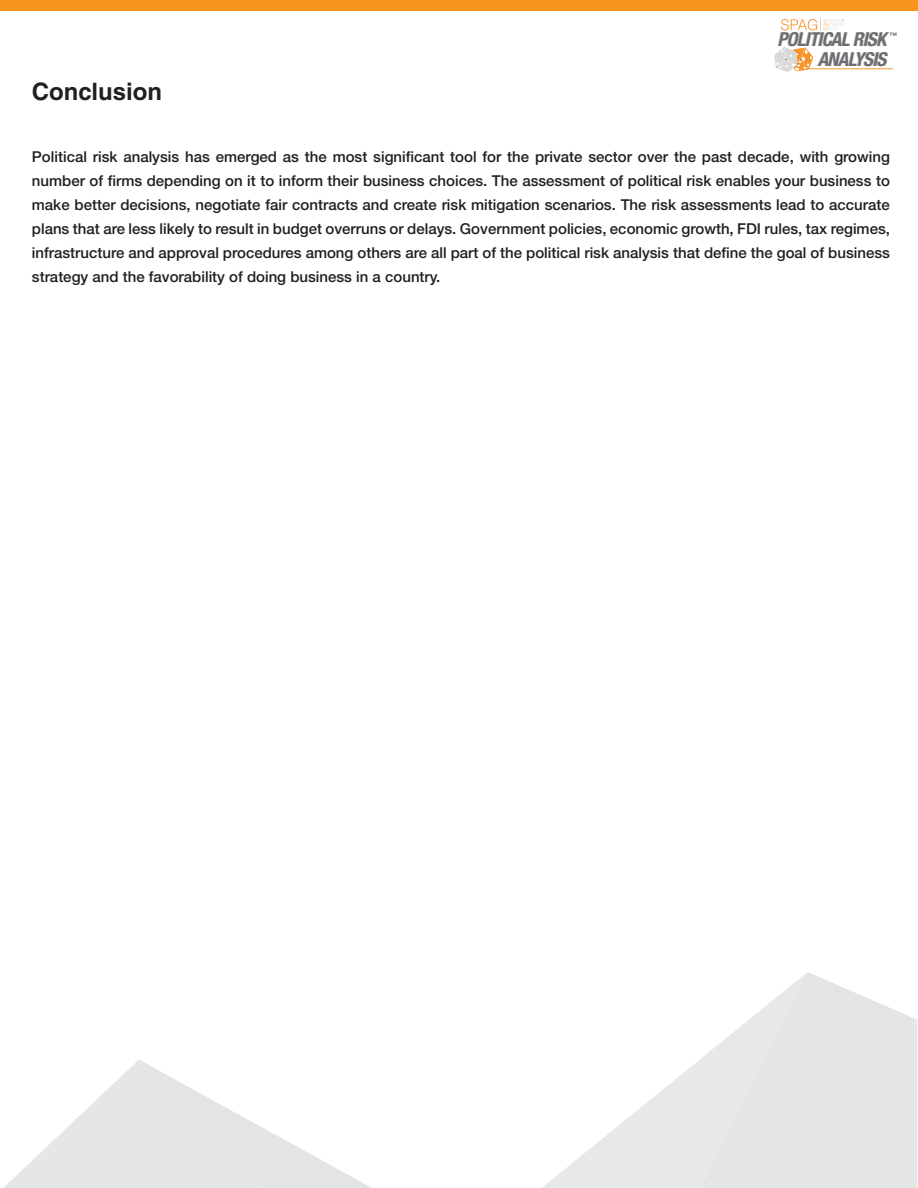
<style>
.page{position:relative;width:918px;height:1188px;background:#fff}
.page>*{position:absolute;margin:0;border:0;box-sizing:border-box;transform-origin:0 0}
.t1{font:700 24px "Helvetica";color:#231f20}
.t2{font:italic 700 condensed 19.2px/19.5px "Helvetica Neue LT Pro";letter-spacing:-.04em;color:#6d6e71;text-align:right}
.t3{font:500 15px/24px "Helvetica Neue LT Pro";color:#231f20;text-align:justify}
.t4{font:700 7.5px "Helvetica";color:#6d6e71}
</style>
<div class="page">
<svg style="left:808px;top:972px;width:109px;height:216px;fill:#e5e6e6"></svg>
<svg style="left:542px;top:972px;width:266px;height:216px"></svg>
<svg style="left:4px;top:1060px;width:367px;height:128px"></svg>
<div style="left:0;top:0;width:918px;height:10px;background:#f8951d"></div>
<hr style="left:808px;top:68px;width:85px;height:1px;background:#f79428">
<svg style="left:774px;top:47px;width:42px;height:25px"></svg>
<svg style="left:781px;top:18px;width:64px;height:13px"></svg>
<h1 class="t1" style="left:32px;top:77px;width:132px">Conclusion</h1>
<p class="t2" style="left:778px;top:30px;width:111px">POLITICAL RISK<br>ANALYSIS</p>
<p class="t4" style="left:889px;top:31px;width:9px">™</p>
<p class="t3" style="left:32px;top:145px;width:860px">Political risk analysis has emerged as the most significant tool for the private sector over the past decade, with growing number of firms depending on it to inform their business choices. The assessment of political risk enables your business to make better decisions, negotiate fair contracts and create risk mitigation scenarios. The risk assessments lead to accurate plans that are less likely to result in budget overruns or delays. Government policies, economic growth, FDI rules, tax regimes, infrastructure and approval procedures among others are all part of the political risk analysis that define the goal of business strategy and the favorability of doing business in a country.</p>
</div>
